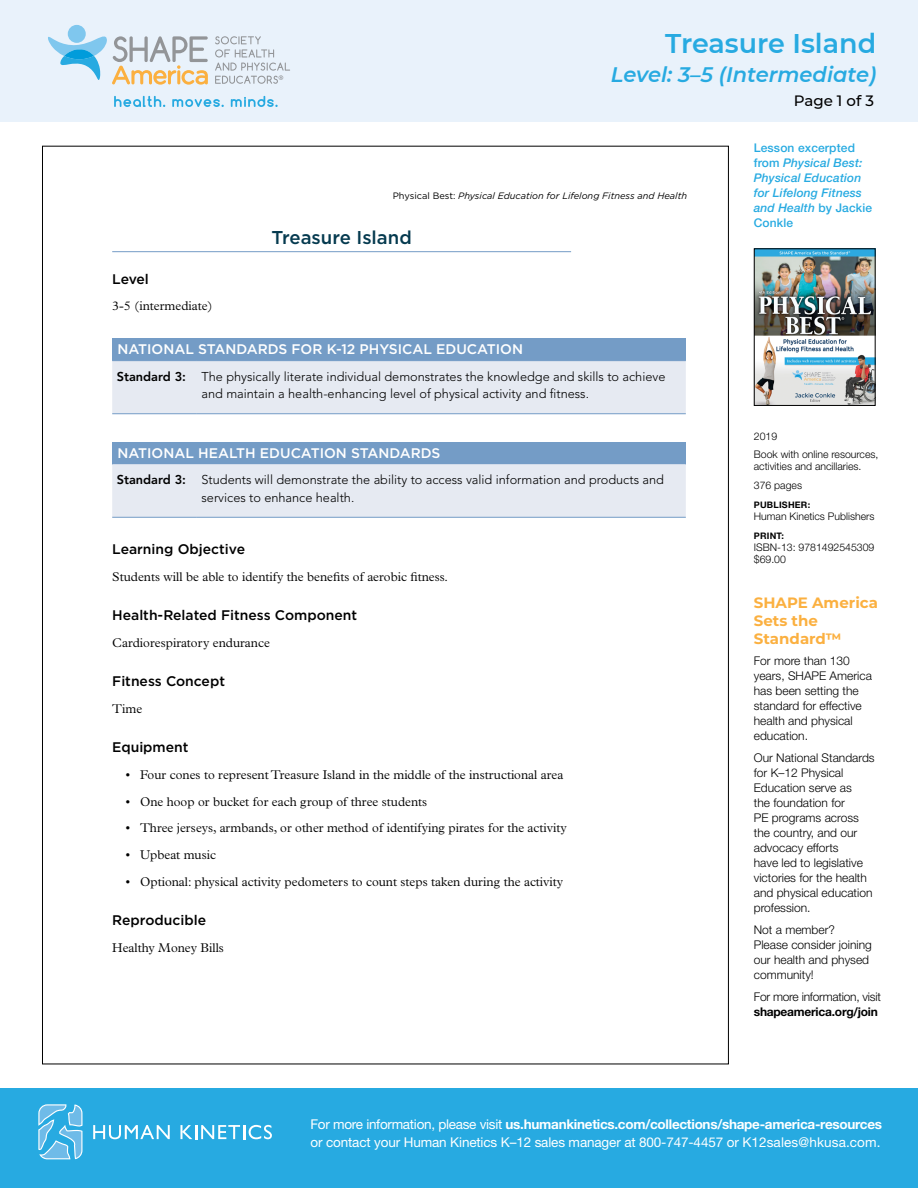
<style>
.page{position:relative;width:918px;height:1188px;background:#fff}
.page>*{position:absolute;margin:0;border:0;box-sizing:border-box;transform-origin:0 0}
.t1{font:600 27px "Montserrat";color:#27aae1}
.t2{font:italic 600 21px "Montserrat";color:#27aae1}
.t3{font:500 18.6px "Gotham";color:#053a4f}
.t4{font:700 15px/18px "Montserrat";color:#fbb040}
.t5{font:500 15px "Montserrat";color:#000}
.t6{font:500 13.95px "Gotham";color:#000}
.t7{font:500 13.95px "Gotham";color:#fff}
.t8{font:13.5px/18px "Helvetica Neue";letter-spacing:-.01em;color:#fff}
.t9{font:300 12.75px "Plantin";color:#000}
.t10{font:300 12.75px/17.4px "Avenir LT Std";color:#000}
.t11{font:300 12px/15px "Helvetica Neue";color:#000}
.t12{font:italic 500 12px/15px "Helvetica Neue";letter-spacing:.01em;color:#27aae1}
.t13{font:300 12px "Helvetica Neue";letter-spacing:-.02em;color:#000}
.t14{font:700 12px "Helvetica Neue";letter-spacing:-.02em;color:#000}
.t15{font:300 10.5px/18.8px "Helvetica Neue";color:#000}
.t16{font:italic 9.3px "Gotham";color:#000}
.t17{font:700 9px "Helvetica Neue";letter-spacing:.025em;color:#000}
.s1{font-style:normal}
.s2{font-family:"Avenir";font-weight:800}
.s3{font-weight:700}
</style>
<div class="page">
<div style="left:0;top:1089px;width:918px;height:99px;background:#27aae1"></div>
<svg style="left:38px;top:1104px;width:45px;height:55px"></svg>
<svg style="left:93px;top:1125px;width:77px;height:14px"></svg>
<svg style="left:180px;top:1125px;width:92px;height:14px"></svg>
<div style="left:0;top:0;width:918px;height:122px;background:#e9f2fb"></div>
<svg style="left:114px;top:96px;width:51px;height:11px"></svg>
<svg style="left:172px;top:99px;width:52px;height:8px"></svg>
<svg style="left:231px;top:96px;width:47px;height:11px"></svg>
<svg style="left:215px;top:36px;width:75px;height:48px"></svg>
<svg style="left:48px;top:35px;width:160px;height:50px"></svg>
<div style="left:68px;top:25px;width:18px;height:18px;background:#7fc7ee;border-radius:50%"></div>
<hr style="left:112px;top:251px;width:459px;height:1px;background:#749cc6">
<div style="left:112px;top:338px;width:574px;height:23px;background:#749cc6"></div>
<div style="left:112px;top:361px;width:574px;height:52px;background:#e6eaf2"></div>
<hr style="left:112px;top:413px;width:85px;height:1px;background:#749cc6">
<hr style="left:197px;top:413px;width:489px;height:1px;background:#749cc6">
<div style="left:112px;top:442px;width:574px;height:22px;background:#749cc6"></div>
<div style="left:112px;top:464px;width:574px;height:53px;background:#e6eaf2"></div>
<hr style="left:112px;top:517px;width:85px;height:1px;background:#749cc6">
<hr style="left:197px;top:517px;width:489px;height:1px;background:#749cc6">
<img style="left:756px;top:250px;width:118px;height:154px">
<div style="left:754px;top:248px;width:122px;height:158px;border:1px solid #000"></div>
<h1 class="t1" style="left:665px;top:24px;width:213px">Treasure Island</h1>
<h2 class="t2" style="left:611px;top:59px;width:267px">Level: 3–5 (Intermediate)</h2>
<p class="t5" style="left:794px;top:90px;width:82px">Page 1 of 3</p>
<p class="t16" style="left:393px;top:190px;width:296px"><span class="s1">Physical Best:</span> Physical Education for Lifelong Fitness and Health</p>
<h3 class="t3" style="left:272px;top:227px;width:142px">Treasure Island</h3>
<p class="t6" style="left:112px;top:270px;width:38px">Level</p>
<p class="t9" style="left:112px;top:299px;width:102px">3-5 (intermediate)</p>
<p class="t7" style="left:117px;top:341px;width:407px">NATIONAL STANDARDS FOR K-12 PHYSICAL EDUCATION</p>
<p class="t10" style="left:202px;top:368px;width:465px;text-indent:-85px"><span class="s2">Standard 3:</span> The physically literate individual demonstrates the knowledge and skills to achieve and maintain a health-enhancing level of physical activity and fitness.</p>
<p class="t7" style="left:117px;top:444px;width:324px">NATIONAL HEALTH EDUCATION STANDARDS</p>
<p class="t10" style="left:202px;top:471px;width:464px;text-indent:-85px"><span class="s2">Standard 3:</span> Students will demonstrate the ability to access valid information and products and services to enhance health.</p>
<p class="t6" style="left:112px;top:541px;width:134px">Learning Objective</p>
<p class="t9" style="left:112px;top:569px;width:337px">Students will be able to identify the benefits of aerobic fitness.</p>
<p class="t6" style="left:112px;top:607px;width:247px">Health-Related Fitness Component</p>
<p class="t9" style="left:112px;top:635px;width:159px">Cardiorespiratory endurance</p>
<p class="t6" style="left:112px;top:673px;width:114px">Fitness Concept</p>
<p class="t9" style="left:112px;top:701px;width:31px">Time</p>
<p class="t6" style="left:112px;top:739px;width:78px">Equipment</p>
<p class="t9" style="left:126px;top:767px;width:439px">• Four cones to represent Treasure Island in the middle of the instructional area</p>
<p class="t9" style="left:126px;top:794px;width:303px">• One hoop or bucket for each group of three students</p>
<p class="t9" style="left:126px;top:821px;width:442px">• Three jerseys, armbands, or other method of identifying pirates for the activity</p>
<p class="t9" style="left:126px;top:847px;width:91px">• Upbeat music</p>
<p class="t9" style="left:126px;top:874px;width:439px">• Optional: physical activity pedometers to count steps taken during the activity</p>
<p class="t6" style="left:112px;top:912px;width:95px">Reproducible</p>
<p class="t9" style="left:112px;top:940px;width:113px">Healthy Money Bills</p>
<p class="t12" style="left:754px;top:140px;width:120px"><span class="s1">Lesson excerpted from</span> Physical Best:<br>Physical Education for Lifelong Fitness and Health <span class="s1">by Jackie<br>Conkle</span></p>
<p class="t15" style="left:754px;top:426px;width:126px">2019<br>Book with online resources,</p>
<p class="t15" style="left:754px;top:457px;width:109px">activities and ancillaries.<br>376 pages</p>
<p class="t17" style="left:754px;top:499px;width:58px">PUBLISHER:</p>
<p class="t15" style="left:754px;top:507px;width:122px">Human Kinetics Publishers</p>
<p class="t17" style="left:754px;top:530px;width:32px">PRINT:</p>
<p class="t15" style="left:754px;top:541px;width:122px;line-height:12px">ISBN-13: 9781492545309 $69.00</p>
<p class="t4" style="left:754px;top:593px;width:126px">SHAPE America<br>Sets the<br>Standard™</p>
<p class="t11" style="left:754px;top:653px;width:120px">For more than 130 years, SHAPE America has been setting the standard for effective health and physical education.</p>
<p class="t11" style="left:754px;top:750px;width:122px">Our National Standards for K–12 Physical<br>Education serve as<br>the foundation for<br>PE programs across the country, and our advocacy efforts<br>have led to legislative victories for the health and physical education profession.</p>
<p class="t11" style="left:754px;top:922px;width:120px">Not a member?<br>Please consider joining our health and physed community!</p>
<p class="t13" style="left:754px;top:989px;width:129px">For more information, visit</p>
<p class="t14" style="left:754px;top:1004px;width:126px">shapeamerica.org/join</p>
<p class="t8" style="left:310px;top:1115px;width:573px">For more information, please visit <span class="s3">us.humankinetics.com/collections/shape-america-resources </span>or contact your Human Kinetics K–12 sales manager at 800-747-4457 or K12sales@hkusa.com.</p>
</div>
